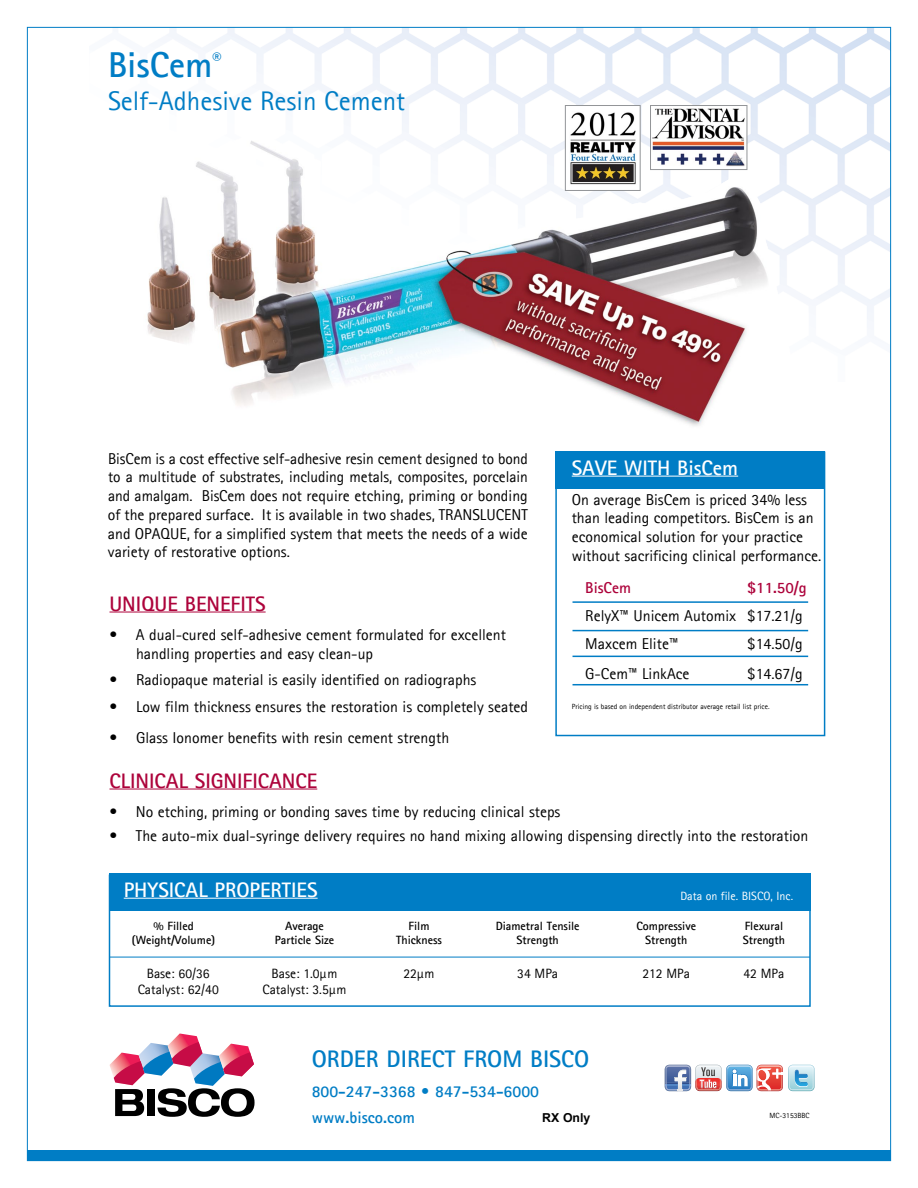
<style>
.page{position:relative;width:918px;height:1188px;background:#fff}
.page>*{position:absolute;margin:0;border:0;box-sizing:border-box;transform-origin:0 0}
.t1{font:700 36px "Agfa Rotis Sans Serif";color:#007dc5}
.t2{font:27px "Agfa Rotis Sans Serif";color:#007dc5}
.t3{font:700 24px "Agfa Rotis Sans Serif";color:#007dc5}
.t4{font:700 21px "Agfa Rotis Sans Serif";color:#ad033b}
.t5{font:700 21px "Agfa Rotis Sans Serif";color:#fff}
.t6{font:700 16.5px/25.5px "Agfa Rotis Sans Serif";color:#007dc5}
.t7{font:15.75px/18.8px "Agfa Rotis Sans Serif";color:#000}
.t8{font:700 15.75px "Agfa Rotis Sans Serif";color:#ad033b}
.t9{font:13.5px/16.2px "Agfa Rotis Sans Serif";color:#000;text-align:center}
.t10{font:700 12.3px "Arial";color:#000}
.t11{font:700 12px/14.4px "Agfa Rotis Sans Serif";color:#000;text-align:center}
.t12{font:12px "Agfa Rotis Sans Serif";color:#fff}
.t13{font:7.5px "Agfa Rotis Sans Serif";color:#000}
</style>
<div class="page">
<img style="left:166px;top:29px;width:723px;height:298px">
<div style="left:27px;top:1150px;width:864px;height:11px;background:#007dc5"></div>
<hr style="left:110px;top:612px;width:156px;height:1px;background:#ad033b">
<hr style="left:110px;top:789px;width:207px;height:1px;background:#ad033b">
<div style="left:109px;top:875px;width:702px;height:132px;background:#fff;border:2px solid #007dc5"></div>
<div style="left:109px;top:873px;width:702px;height:37px;background:#007dc5"></div>
<hr style="left:124px;top:898px;width:194px;height:1px;background:#fff">
<hr style="left:110px;top:957px;width:700px;height:1px;background:#007dc5">
<svg style="left:792px;top:131px;width:18px;height:321px"></svg>
<img style="left:147px;top:131px;width:645px;height:321px">
<div style="left:555px;top:452px;width:270px;height:284px;background:#fff;border:2px solid #007dc5"></div>
<div style="left:555px;top:452px;width:270px;height:37px;background:#007dc5"></div>
<hr style="left:572px;top:476px;width:166px;height:1px;background:#fff">
<hr style="left:573px;top:601px;width:235px;height:2px;background:#007dc5">
<hr style="left:573px;top:630px;width:235px;height:1px;background:#007dc5">
<hr style="left:573px;top:656px;width:235px;height:1px;background:#007dc5">
<hr style="left:573px;top:684px;width:235px;height:1px;background:#007dc5">
<div style="left:651px;top:106px;width:96px;height:64px;background:#fff"></div>
<img style="left:652px;top:108px;width:93px;height:58px">
<div style="left:650px;top:105px;width:97px;height:65px;border:1px solid #939598"></div>
<div style="left:565px;top:106px;width:75px;height:84px;background:#fff"></div>
<img style="left:570px;top:112px;width:66px;height:73px">
<div style="left:565px;top:105px;width:76px;height:86px;border:1px solid #939598"></div>
<svg style="left:665px;top:1065px;width:150px;height:26px"></svg>
<img style="left:758px;top:1066px;width:24px;height:4px">
<svg style="left:110px;top:1034px;width:145px;height:83px"></svg>
<h1 class="t1" style="left:108px;top:42px;width:115px">BisCem<sup>®</sup></h1>
<h2 class="t2" style="left:108px;top:85px;width:299px">Self-Adhesive Resin Cement</h2>
<p class="t7" style="left:108px;top:449px;width:421px;text-align:justify">BisCem is a cost effective self-adhesive resin cement designed to bond to a multitude of substrates, including metals, composites, porcelain and amalgam. BisCem does not require etching, priming or bonding of the prepared surface. It is available in two shades, TRANSLUCENT and OPAQUE, for a simplified system that meets the needs of a wide variety of restorative options.</p>
<h3 class="t5" style="left:572px;top:454px;width:23px">Save</h3>
<h3 class="t5" style="left:624px;top:454px;width:13px">with</h3>
<h3 class="t5" style="left:677px;top:454px;width:63px">BisCem</h3>
<p class="t7" style="left:572px;top:490px;width:251px">On average BisCem is priced 34% less than leading competitors. BisCem is an economical solution for your practice without sacrificing clinical performance.</p>
<p class="t8" style="left:585px;top:578px;width:47px">BisCem</p>
<p class="t8" style="left:747px;top:578px;width:61px">$11.50/g</p>
<p class="t7" style="left:585px;top:602px;width:219px;line-height:28px">RelyX™ Unicem Automix $17.21/g<br>Maxcem Elite™</p>
<h3 class="t4" style="left:110px;top:590px;width:158px">UNIQUE BENEFITS</h3>
<p class="t7" style="left:136px;top:625px;width:372px;text-indent:-27px">• A dual-cured self-adhesive cement formulated for excellent handling properties and easy clean-up</p>
<p class="t7" style="left:110px;top:671px;width:368px">• Radiopaque material is easily identified on radiographs</p>
<p class="t7" style="left:110px;top:697px;width:420px">• Low film thickness ensures the restoration is completely seated</p>
<p class="t7" style="left:110px;top:728px;width:341px">• Glass Ionomer benefits with resin cement strength</p>
<h3 class="t4" style="left:110px;top:767px;width:209px">CLINICAL SIGNIFICANCE</h3>
<p class="t7" style="left:110px;top:802px;width:452px">• No etching, priming or bonding saves time by reducing clinical steps</p>
<p class="t7" style="left:110px;top:827px;width:700px">• The auto-mix dual-syringe delivery requires no hand mixing allowing dispensing directly into the restoration</p>
<h3 class="t5" style="left:124px;top:877px;width:195px">PHYSICAL PROPERTIES</h3>
<p class="t12" style="left:680px;top:889px;width:114px">Data on file. BISCO, Inc.</p>
<p class="t11" style="left:275px;top:918px;width:61px">Average<br>Particle Size</p>
<p class="t11" style="left:396px;top:918px;width:47px">Film<br>Thickness</p>
<p class="t11" style="left:496px;top:918px;width:85px">Diametral Tensile<br>Strength</p>
<p class="t11" style="left:637px;top:918px;width:61px">Compressive<br>Strength</p>
<p class="t11" style="left:743px;top:918px;width:44px;text-align:left">Flexural<br>Strength</p>
<p class="t7" style="left:747px;top:635px;width:57px">$14.50/g</p>
<p class="t7" style="left:585px;top:664px;width:106px">G-Cem™ LinkAce</p>
<p class="t7" style="left:747px;top:664px;width:57px">$14.67/g</p>
<p class="t13" style="left:572px;top:702px;width:199px">Pricing is based on independent distributor average retail list price.</p>
<p class="t11" style="left:132px;top:918px;width:85px">% Filled (Weight/Volume)</p>
<p class="t9" style="left:147px;top:965px;width:64px">Base: 60/36</p>
<p class="t9" style="left:403px;top:965px;width:33px">22µm</p>
<p class="t9" style="left:517px;top:965px;width:42px">34 MPa</p>
<p class="t9" style="left:642px;top:965px;width:49px">212 MPa</p>
<p class="t9" style="left:744px;top:965px;width:42px">42 MPa</p>
<p class="t9" style="left:138px;top:982px;width:83px">Catalyst: 62/40</p>
<p class="t9" style="left:262px;top:965px;width:86px">Base: 1.0µm<br>Catalyst: 3.5µm</p>
<h3 class="t3" style="left:312px;top:1044px;width:279px">ORDER DIRECT FROM BISCO</h3>
<p class="t6" style="left:312px;top:1079px;width:229px">800-247-3368 • 847-534-6000 www.bisco.com</p>
<p class="t10" style="left:542px;top:1110px;width:50px">RX Only</p>
<p class="t13" style="left:769px;top:1111px;width:42px">MC-3153BBC</p>
</div>
